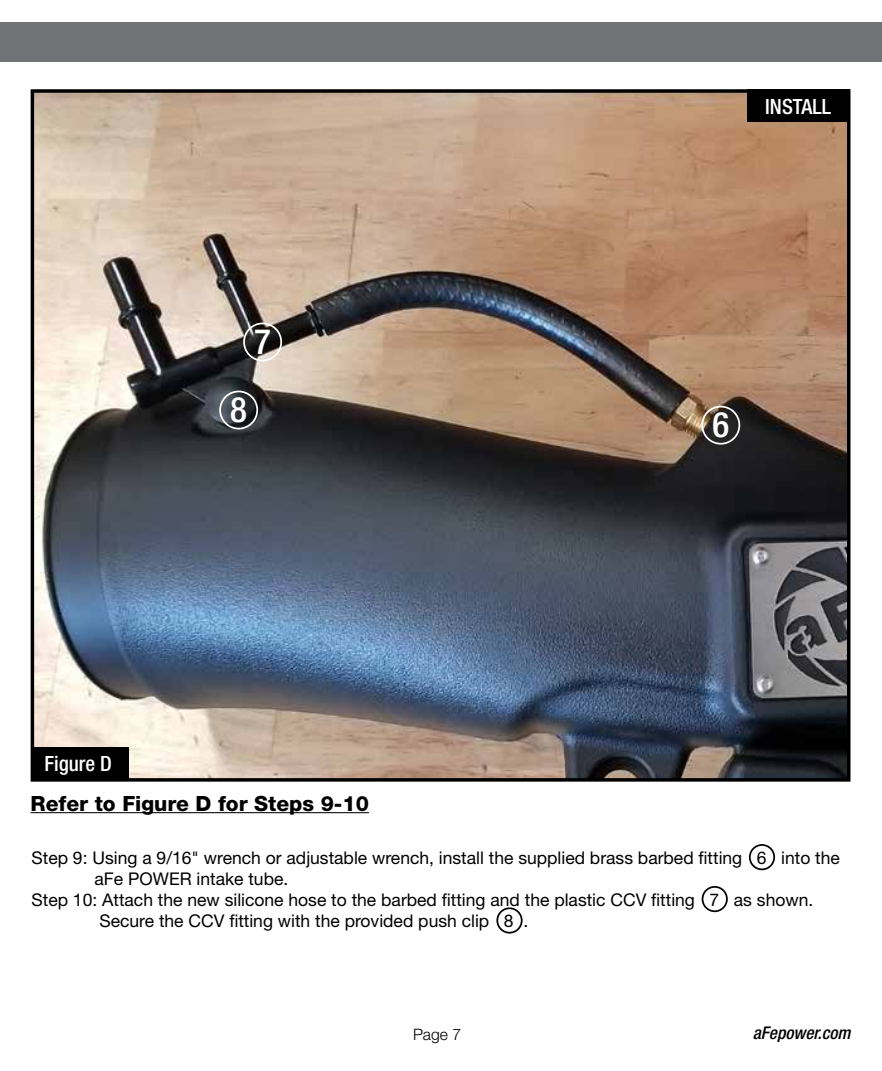
<style>
.page{position:relative;width:882px;height:1071px;background:#fff}
.page>*{position:absolute;margin:0;border:0;box-sizing:border-box;transform-origin:0 0}
.t1{font:500 condensed 35px "Helvetica Neue";color:#fff}
.t2{font:800 21px "Helvetica Neue";color:#000}
.t3{font:500 condensed 21px "Helvetica Neue";color:#fff}
.t4{font:17.5px "Helvetica Neue";color:#000}
.t5{font:italic 500 condensed 17.5px "Helvetica Neue";color:#000}
.t6{font:300 15.75px "Helvetica Neue";color:#000}
</style>
<div class="page">
<img style="left:36px;top:94px;width:809px;height:683px">
<div style="left:31px;top:89px;width:819px;height:693px;border:4px solid #000"></div>
<div style="left:0;top:23px;width:882px;height:39px;background:#717275"></div>
<hr style="left:31px;top:812px;width:338px;height:1px;background:#000">
<div style="left:747px;top:89px;width:103px;height:33px;background:#000"></div>
<div style="left:701px;top:406px;width:39px;height:39px;border:2px solid #fff;border-radius:50%"></div>
<div style="left:243px;top:323px;width:39px;height:38px;border:2px solid #fff;border-radius:50%"></div>
<div style="left:219px;top:391px;width:39px;height:38px;border:2px solid #fff;border-radius:50%"></div>
<div style="left:749px;top:844px;width:26px;height:26px;border:2px solid #000;border-radius:50%"></div>
<div style="left:496px;top:907px;width:27px;height:27px;border:2px solid #000;border-radius:50%"></div>
<div style="left:702px;top:886px;width:26px;height:26px;border:2px solid #000;border-radius:50%"></div>
<div style="left:32px;top:747px;width:97px;height:33px;background:#000"></div>
<h1 class="t1" style="left:254px;top:321px;width:18px">7</h1>
<h1 class="t1" style="left:230px;top:389px;width:18px">8</h1>
<p class="t3" style="left:44px;top:751px;width:69px">Figure D</p>
<p class="t2" style="left:31px;top:791px;width:340px">Refer to Figure D for Steps 9-10</p>
<p class="t3" style="left:765px;top:94px;width:67px">INSTALL</p>
<h1 class="t1" style="left:712px;top:404px;width:18px">6</h1>
<p class="t4" style="left:32px;top:848px;width:810px">Step 9: Using a 9/16" wrench or adjustable wrench, install the supplied brass barbed fitting 6 into the</p>
<p class="t4" style="left:94px;top:869px;width:195px">aFe POWER intake tube.</p>
<p class="t4" style="left:32px;top:890px;width:783px">Step 10: Attach the new silicone hose to the barbed fitting and the plastic CCV fitting 7 as shown.</p>
<p class="t4" style="left:99px;top:911px;width:430px">Secure the CCV fitting with the provided push clip 8 .</p>
<p class="t6" style="left:413px;top:1024px;width:50px">Page 7</p>
<p class="t5" style="left:753px;top:1023px;width:99px">aFepower.com</p>
</div>
